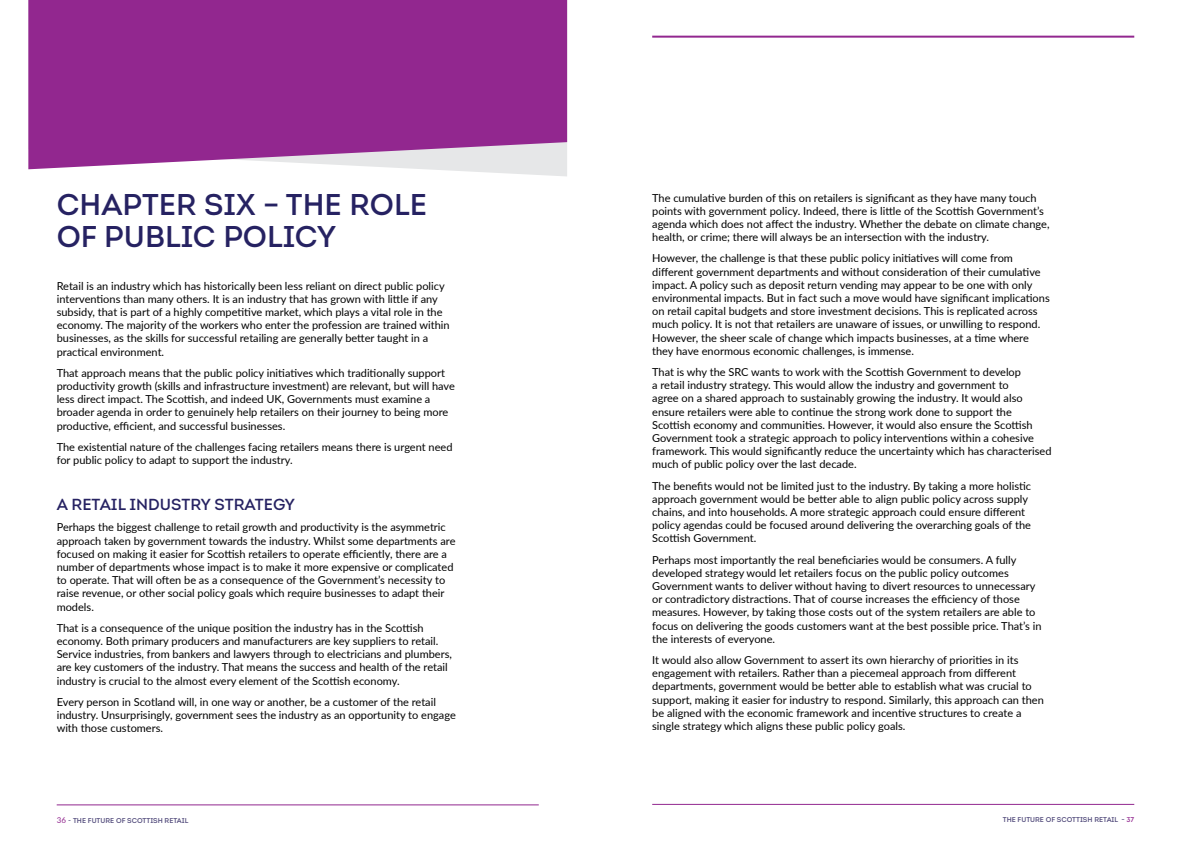
<style>
.page{position:relative;width:1191px;height:842px;background:#fff}
.page>*{position:absolute;margin:0;border:0;box-sizing:border-box;transform-origin:0 0}
.t1{font:30px/32px "Intro Semi Bold Caps";color:#262262}
.t2{font:16px "Intro Semi Bold Caps";color:#262262}
.t3{font:11px/13.2px "Lato";color:#000}
.t4{font:7px "Intro Semi Bold Caps";color:#50497a}
.s1{font-family:"Lato";font-size:8px;color:#92278f}
.s2{font-family:"Lato";font-size:8px}
.s3{color:#92278f}
</style>
<div class="page">
<hr style="left:652px;top:804px;width:482px;height:1px;background:#92278f">
<hr style="left:652px;top:36px;width:482px;height:2px;background:#92278f">
<svg style="left:28px;top:169px;width:539px;height:7px"></svg>
<svg style="left:28px;top:0;width:539px;height:169px;background:#993796"></svg>
<hr style="left:57px;top:36px;width:482px;height:2px;background:#92278f">
<hr style="left:57px;top:805px;width:482px;height:1px;background:#92278f">
<h1 class="t1" style="left:57px;top:189px;width:372px">CHAPTER SIX – THE ROLE<br>OF PUBLIC POLICY</h1>
<p class="t3" style="left:57px;top:279px;width:394px">Retail is an industry which has historically been less reliant on direct public policy interventions than many others. It is an industry that has grown with little if any subsidy, that is part of a highly competitive market, which plays a vital role in the economy. The majority of the workers who enter the profession are trained within businesses, as the skills for successful retailing are generally better taught in a practical environment.</p>
<p class="t3" style="left:57px;top:366px;width:400px">That approach means that the public policy initiatives which traditionally support productivity growth (skills and infrastructure investment) are relevant, but will have less direct impact. The Scottish, and indeed UK, Governments must examine a broader agenda in order to genuinely help retailers on their journey to being more productive, efficient, and successful businesses.</p>
<p class="t3" style="left:57px;top:440px;width:397px">The existential nature of the challenges facing retailers means there is urgent need for public policy to adapt to support the industry.</p>
<h2 class="t2" style="left:57px;top:495px;width:240px">A RETAIL INDUSTRY STRATEGY</h2>
<p class="t3" style="left:57px;top:520px;width:400px">Perhaps the biggest challenge to retail growth and productivity is the asymmetric approach taken by government towards the industry. Whilst some departments are focused on making it easier for Scottish retailers to operate efficiently, there are a number of departments whose impact is to make it more expensive or complicated to operate. That will often be as a consequence of the Government’s necessity to raise revenue, or other social policy goals which require businesses to adapt their models.</p>
<p class="t3" style="left:57px;top:621px;width:397px">That is a consequence of the unique position the industry has in the Scottish economy. Both primary producers and manufacturers are key suppliers to retail.<br>Service industries, from bankers and lawyers through to electricians and plumbers, are key customers of the industry. That means the success and health of the retail industry is crucial to the almost every element of the Scottish economy.</p>
<p class="t3" style="left:57px;top:695px;width:401px">Every person in Scotland will, in one way or another, be a customer of the retail industry. Unsurprisingly, government sees the industry as an opportunity to engage with those customers.</p>
<p class="t3" style="left:652px;top:190px;width:399px">The cumulative burden of this on retailers is significant as they have many touch points with government policy. Indeed, there is little of the Scottish Government’s agenda which does not affect the industry. Whether the debate on climate change, health, or crime; there will always be an intersection with the industry.</p>
<p class="t3" style="left:652px;top:251px;width:399px">However, the challenge is that these public policy initiatives will come from different government departments and without consideration of their cumulative impact. A policy such as deposit return vending may appear to be one with only environmental impacts. But in fact such a move would have significant implications on retail capital budgets and store investment decisions. This is replicated across much policy. It is not that retailers are unaware of issues, or unwilling to respond.<br>However, the sheer scale of change which impacts businesses, at a time where they have enormous economic challenges, is immense.</p>
<p class="t3" style="left:652px;top:365px;width:401px">That is why the SRC wants to work with the Scottish Government to develop<br>a retail industry strategy. This would allow the industry and government to<br>agree on a shared approach to sustainably growing the industry. It would also ensure retailers were able to continue the strong work done to support the Scottish economy and communities. However, it would also ensure the Scottish Government took a strategic approach to policy interventions within a cohesive framework. This would significantly reduce the uncertainty which has characterised much of public policy over the last decade.</p>
<p class="t3" style="left:652px;top:478px;width:380px">The benefits would not be limited just to the industry. By taking a more holistic approach government would be better able to align public policy across supply chains, and into households. A more strategic approach could ensure different policy agendas could be focused around delivering the overarching goals of the Scottish Government.</p>
<p class="t3" style="left:652px;top:552px;width:391px">Perhaps most importantly the real beneficiaries would be consumers. A fully developed strategy would let retailers focus on the public policy outcomes Government wants to deliver without having to divert resources to unnecessary or contradictory distractions. That of course increases the efficiency of those measures. However, by taking those costs out of the system retailers are able to focus on delivering the goods customers want at the best possible price. That’s in the interests of everyone.</p>
<p class="t3" style="left:652px;top:653px;width:393px">It would also allow Government to assert its own hierarchy of priorities in its engagement with retailers. Rather than a piecemeal approach from different departments, government would be better able to establish what was crucial to support, making it easier for industry to respond. Similarly, this approach can then be aligned with the economic framework and incentive structures to create a single strategy which aligns these public policy goals.</p>
<p class="t4" style="left:57px;top:816px;width:133px"><span class="s1">36</span> <span class="s2">-</span> THE FUTURE OF SCOTTISH RETAIL</p>
<p class="t4" style="left:1002px;top:815px;width:133px">THE FUTURE OF SCOTTISH RETAIL - <span class="s3">37</span></p>
</div>
